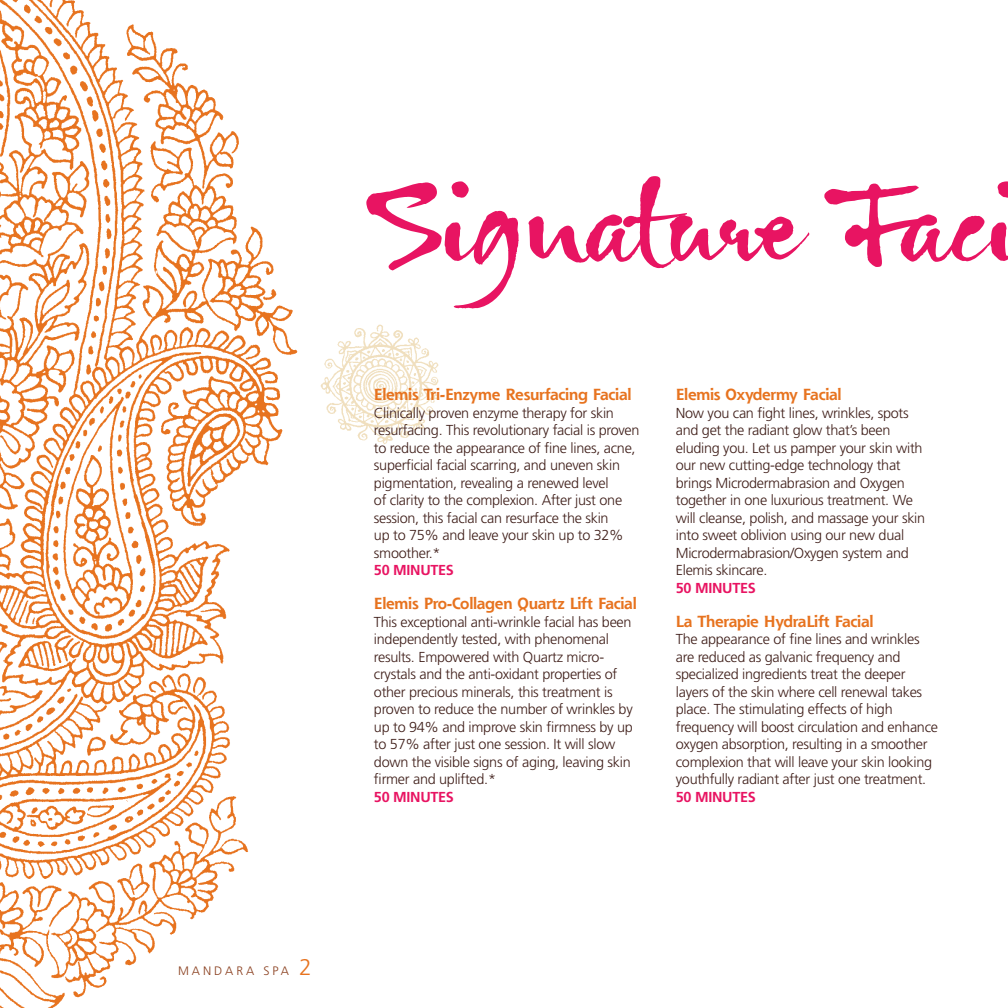
<style>
.page{position:relative;width:1008px;height:1008px;background:#fff}
.page>*{position:absolute;margin:0;border:0;box-sizing:border-box;transform-origin:0 0}
.t1{font:143.5px "Gizmo";letter-spacing:.005em;color:#e81462}
.t2{font:700 15.75px "Shannon";letter-spacing:-.02em;color:#e7731f}
.t3{font:300 14.35px/17.5px "Frutiger";letter-spacing:-.02em;color:#3f1e19}
.t4{font:700 14.35px "Frutiger";letter-spacing:-.02em;color:#e81462}
.t5{font:300 12.25px "Frutiger";color:#8a3f1e}
.s1{font-size:22.75px;color:#e7731f}
</style>
<div class="page">
<img style="left:320px;top:324px;width:119px;height:120px">
<img style="left:0;top:0;width:298px;height:1008px">
<h1 class="t1" style="left:374px;top:142px;width:612px">Signature Fac</h1>
<p class="t2" style="left:374px;top:385px;width:259px">Elemis Tri-Enzyme Resurfacing Facial</p>
<p class="t3" style="left:374px;top:404px;width:267px">Clinically proven enzyme therapy for skin resurfacing. This revolutionary facial is proven to reduce the appearance of fine lines, acne, superficial facial scarring, and uneven skin pigmentation, revealing a renewed level<br>of clarity to the complexion. After just one session, this facial can resurface the skin<br>up to 75% and leave your skin up to 32% smoother.*</p>
<p class="t4" style="left:374px;top:562px;width:82px">50 MINUTES</p>
<p class="t2" style="left:374px;top:594px;width:264px">Elemis Pro-Collagen Quartz Lift Facial</p>
<p class="t3" style="left:374px;top:613px;width:260px">This exceptional anti-wrinkle facial has been independently tested, with phenomenal results. Empowered with Quartz micro&shy;crystals and the anti-oxidant properties of other precious minerals, this treatment is proven to reduce the number of wrinkles by up to 94% and improve skin firmness by up to 57% after just one session. It will slow down the visible signs of aging, leaving skin firmer and uplifted.*</p>
<p class="t4" style="left:374px;top:788px;width:82px">50 MINUTES</p>
<p class="t2" style="left:676px;top:385px;width:167px">Elemis Oxydermy Facial</p>
<p class="t3" style="left:676px;top:404px;width:251px">Now you can fight lines, wrinkles, spots and get the radiant glow that’s been eluding you. Let us pamper your skin with our new cutting-edge technology that brings Microdermabrasion and Oxygen together in one luxurious treatment. We will cleanse, polish, and massage your skin into sweet oblivion using our new dual Microdermabrasion/Oxygen system and Elemis skincare.</p>
<p class="t4" style="left:676px;top:579px;width:82px">50 MINUTES</p>
<p class="t2" style="left:676px;top:611px;width:199px">La Therapie HydraLift Facial</p>
<p class="t3" style="left:676px;top:630px;width:264px">The appearance of fine lines and wrinkles are reduced as galvanic frequency and specialized ingredients treat the deeper layers of the skin where cell renewal takes place. The stimulating effects of high frequency will boost circulation and enhance oxygen absorption, resulting in a smoother complexion that will leave your skin looking youthfully radiant after just one treatment.</p>
<p class="t4" style="left:676px;top:788px;width:82px">50 MINUTES</p>
<p class="t5" style="left:178px;top:964px;width:135px">Mandara Spa <span class="s1">2</span></p>
</div>
